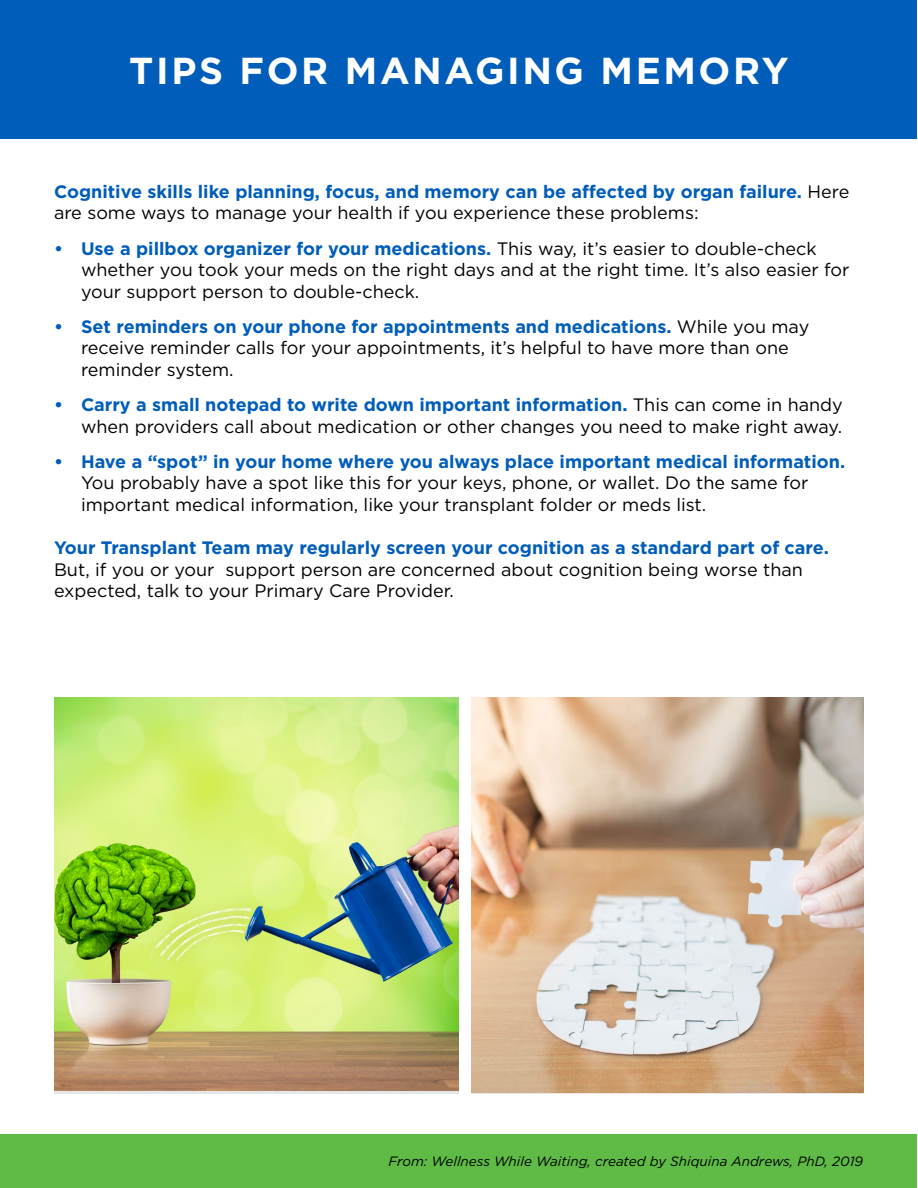
<style>
.page{position:relative;width:918px;height:1188px;background:#fff}
.page>*{position:absolute;margin:0;border:0;box-sizing:border-box;transform-origin:0 0}
.t1{font:700 37.5px "Gotham";letter-spacing:.07em;color:#fff}
.t2{font:18px/21.6px "Gotham";color:#000}
.t3{font:700 18px/21.6px "Gotham";color:#005dba}
.t4{font:italic 13.5px "Gotham";color:#000}
.s1{font-weight:400;color:#000}
.s2{font-weight:700;color:#005dba}
</style>
<div class="page">
<div style="left:1px;top:1134px;width:916px;height:54px;background:#5fbb46"></div>
<div style="left:1px;top:0;width:916px;height:138px;background:#005dba"></div>
<img style="left:55px;top:698px;width:404px;height:392px">
<img style="left:472px;top:698px;width:392px;height:395px">
<h2 class="t1" style="left:129px;top:46px;width:661px">TIPS FOR MANAGING MEMORY</h2>
<p class="t3" style="left:54px;top:181px;width:797px">Cognitive skills like planning, focus, and memory can be affected by organ failure. <span class="s1">Here are some ways to manage your health if you experience these problems:</span></p>
<p class="t2" style="left:81px;top:237px;width:770px;text-indent:-27px"><span class="s2">• Use a pillbox organizer for your medications.</span> This way, it’s easier to double-check whether you took your meds on the right days and at the right time. It’s also easier for your support person to double-check.</p>
<p class="t2" style="left:81px;top:315px;width:730px;text-indent:-27px"><span class="s2">• Set reminders on your phone for appointments and medications.</span> While you may receive reminder calls for your appointments, it’s helpful to have more than one reminder system.</p>
<p class="t2" style="left:54px;top:394px;width:790px;text-align:right"><span class="s2">• Carry a small notepad to write down important information.</span> This can come in handy when providers call about medication or other changes you need to make right away.</p>
<p class="t2" style="left:81px;top:450px;width:766px;text-indent:-27px"><span class="s2">• Have a “spot” in your home where you always place important medical information.<br></span>You probably have a spot like this for your keys, phone, or wallet. Do the same for important medical information, like your transplant folder or meds list.</p>
<p class="t2" style="left:54px;top:537px;width:776px"><span class="s2">Your Transplant Team may regularly screen your cognition as a standard part of care.<br></span>But, if you or your support person are concerned about cognition being worse than expected, talk to your Primary Care Provider.</p>
<p class="t4" style="left:388px;top:1153px;width:476px">From: Wellness While Waiting, created by Shiquina Andrews, PhD, 2019</p>
</div>
